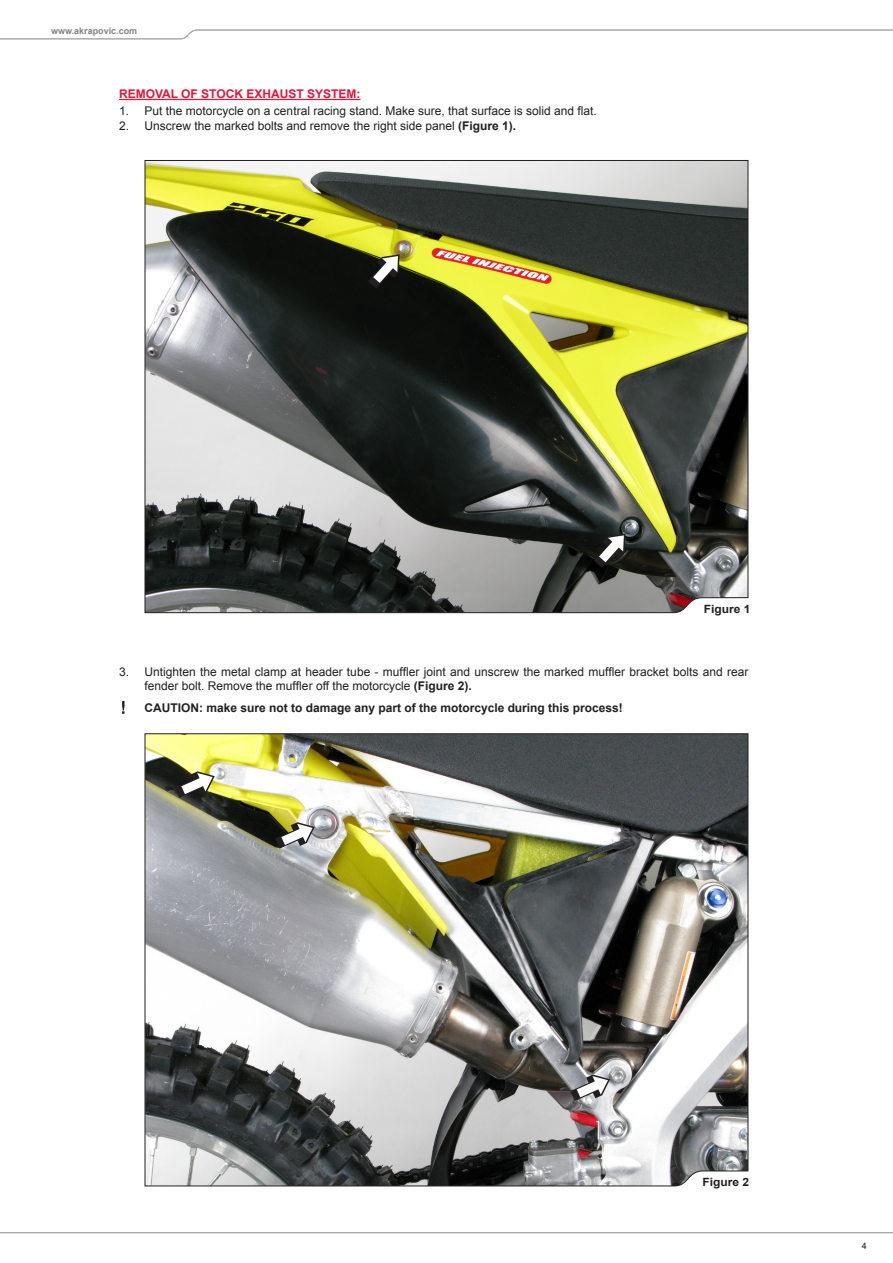
<style>
.page{position:relative;width:893px;height:1263px;background:#fff}
.page>*{position:absolute;margin:0;border:0;box-sizing:border-box;transform-origin:0 0}
.body_txt_bold{font:12px/14.4px "Arial";color:#231f20}
.t1{font:700 12px "Arial";color:#231f20}
.t2{font:700 12px "Arial";color:#e2173d}
.body_txt_bold-2{font:700 11.4px "Arial";color:#231f20;scale:1.05 1}
.t3{font:700 9px "Arial";color:#808285}
.t4{font:9px "Arial";color:#231f20}
.s1{font-weight:700}
</style>
<div class="page">
<svg style="left:144px;top:160px;width:605px;height:453px;background:#6c6e55"></svg>
<img style="left:144px;top:733px;width:605px;height:454px">
<svg style="left:570px;top:1074px;width:40px;height:27px"></svg>
<svg style="left:175px;top:771px;width:40px;height:27px"></svg>
<svg style="left:275px;top:822px;width:40px;height:27px"></svg>
<svg style="left:368px;top:254px;width:32px;height:34px"></svg>
<svg style="left:594px;top:534px;width:31px;height:34px"></svg>
<svg style="left:122px;top:701px;width:3px;height:13px"></svg>
<svg style="left:0;top:29px;width:893px;height:10px"></svg>
<svg style="left:0;top:1232px;width:893px;height:2px;background:#c4c4c7"></svg>
<hr style="left:119px;top:99px;width:241px;height:1px;background:#e2173d">
<p class="t3" style="left:51px;top:25px;width:88px">www.akrapovic.com</p>
<p class="t2" style="left:119px;top:86px;width:243px">REMOVAL OF STOCK EXHAUST SYSTEM:</p>
<p class="body_txt_bold" style="left:119px;top:104px;width:12px">1.</p>
<p class="body_txt_bold" style="left:119px;top:119px;width:12px">2.</p>
<p class="body_txt_bold" style="left:145px;top:104px;width:454px">Put the motorcycle on a central racing stand. Make sure, that surface is solid and flat.</p>
<p class="body_txt_bold" style="left:145px;top:118px;width:373px">Unscrew the marked bolts and remove the right side panel <span class="s1">(Figure 1).</span></p>
<p class="body_txt_bold-2" style="left:704px;top:602px;width:46px">Figure 1</p>
<p class="body_txt_bold" style="left:119px;top:664px;width:12px">3.</p>
<p class="body_txt_bold" style="left:145px;top:664px;width:605px">Untighten the metal clamp at header tube - muffler joint and unscrew the marked muffler bracket bolts and rear fender bolt. Remove the muffler off the motorcycle <span class="s1">(Figure 2).</span></p>
<p class="t1" style="left:145px;top:699px;width:480px">CAUTION: make sure not to damage any part of the motorcycle during this process!</p>
<p class="body_txt_bold-2" style="left:702px;top:1175px;width:46px">Figure 2</p>
<p class="t4" style="left:862px;top:1240px;width:7px">4</p>
</div>
